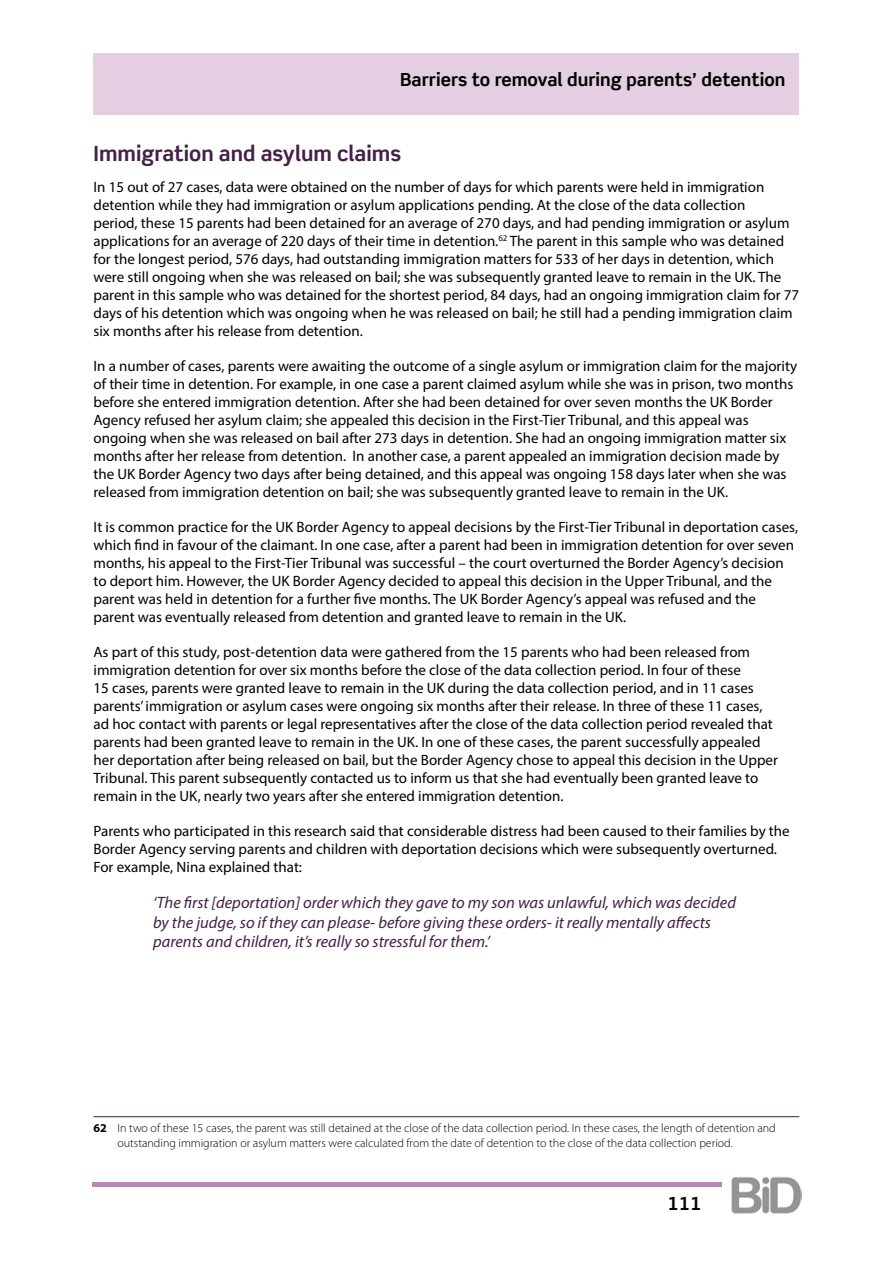
<style>
.page{position:relative;width:893px;height:1263px;background:#fff}
.page>*{position:absolute;margin:0;border:0;box-sizing:border-box;transform-origin:0 0}
.t1{font:700 21px "Scene Std";color:#451f47}
.t2{font:700 18px "Scene Std";color:#000}
.t3{font:italic 16.5px/19.5px "Myriad Pro";color:#451f47}
.t4{font:15px/18px "Myriad Pro";color:#000}
.t5{font:300 12px/15px "Myriad Pro";color:#000}
.s1{font-weight:700}
</style>
<div class="page">
<div style="left:94px;top:53px;width:705px;height:62px;background:#e3cfe1"></div>
<hr style="left:92px;top:1182px;width:630px;height:4px;background:#ba86b4">
<img style="left:731px;top:1177px;width:71px;height:37px">
<hr style="left:94px;top:1116px;width:705px;height:1px;background:#451f47">
<p class="t2" style="left:400px;top:69px;width:387px">Barriers to removal during parents’ detention</p>
<p class="t1" style="left:94px;top:140px;width:309px">Immigration and asylum claims</p>
<p class="t4" style="left:94px;top:177px;width:707px">In 15 out of 27 cases, data were obtained on the number of days for which parents were held in immigration detention while they had immigration or asylum applications pending. At the close of the data collection<br>period, these 15 parents had been detained for an average of 270 days, and had pending immigration or asylum applications for an average of 220 days of their time in detention.<sup>62</sup> The parent in this sample who was detained for the longest period, 576 days, had outstanding immigration matters for 533 of her days in detention, which were still ongoing when she was released on bail; she was subsequently granted leave to remain in the UK. The parent in this sample who was detained for the shortest period, 84 days, had an ongoing immigration claim for 77 days of his detention which was ongoing when he was released on bail; he still had a pending immigration claim six months after his release from detention.</p>
<p class="t4" style="left:94px;top:356px;width:705px">In a number of cases, parents were awaiting the outcome of a single asylum or immigration claim for the majority of their time in detention. For example, in one case a parent claimed asylum while she was in prison, two months before she entered immigration detention. After she had been detained for over seven months the UK Border Agency refused her asylum claim; she appealed this decision in the First-Tier Tribunal, and this appeal was ongoing when she was released on bail after 273 days in detention. She had an ongoing immigration matter six months after her release from detention. In another case, a parent appealed an immigration decision made by the UK Border Agency two days after being detained, and this appeal was ongoing 158 days later when she was released from immigration detention on bail; she was subsequently granted leave to remain in the UK.</p>
<p class="t4" style="left:94px;top:517px;width:706px">It is common practice for the UK Border Agency to appeal decisions by the First-Tier Tribunal in deportation cases, which find in favour of the claimant. In one case, after a parent had been in immigration detention for over seven months, his appeal to the First-Tier Tribunal was successful – the court overturned the Border Agency’s decision to deport him. However, the UK Border Agency decided to appeal this decision in the Upper Tribunal, and the parent was held in detention for a further five months. The UK Border Agency’s appeal was refused and the parent was eventually released from detention and granted leave to remain in the UK.</p>
<p class="t4" style="left:94px;top:642px;width:686px">As part of this study, post-detention data were gathered from the 15 parents who had been released from immigration detention for over six months before the close of the data collection period. In four of these<br>15 cases, parents were granted leave to remain in the UK during the data collection period, and in 11 cases parents’ immigration or asylum cases were ongoing six months after their release. In three of these 11 cases, ad hoc contact with parents or legal representatives after the close of the data collection period revealed that parents had been granted leave to remain in the UK. In one of these cases, the parent successfully appealed her deportation after being released on bail, but the Border Agency chose to appeal this decision in the Upper Tribunal. This parent subsequently contacted us to inform us that she had eventually been granted leave to remain in the UK, nearly two years after she entered immigration detention.</p>
<p class="t4" style="left:94px;top:821px;width:698px">Parents who participated in this research said that considerable distress had been caused to their families by the<br>Border Agency serving parents and children with deportation decisions which were subsequently overturned.<br>For example, Nina explained that:</p>
<p class="t3" style="left:153px;top:893px;width:584px">‘The first [deportation] order which they gave to my son was unlawful, which was decided by the judge, so if they can please- before giving these orders- it really mentally affects parents and children, it’s really so stressful for them.’</p>
<p class="t5" style="left:117px;top:1120px;width:660px;text-indent:-24px"><span class="s1">62</span> In two of these 15 cases, the parent was still detained at the close of the data collection period. In these cases, the length of detention and outstanding immigration or asylum matters were calculated from the date of detention to the close of the data collection period.</p>
<p class="t2" style="left:668px;top:1192px;width:35px">111</p>
</div>
